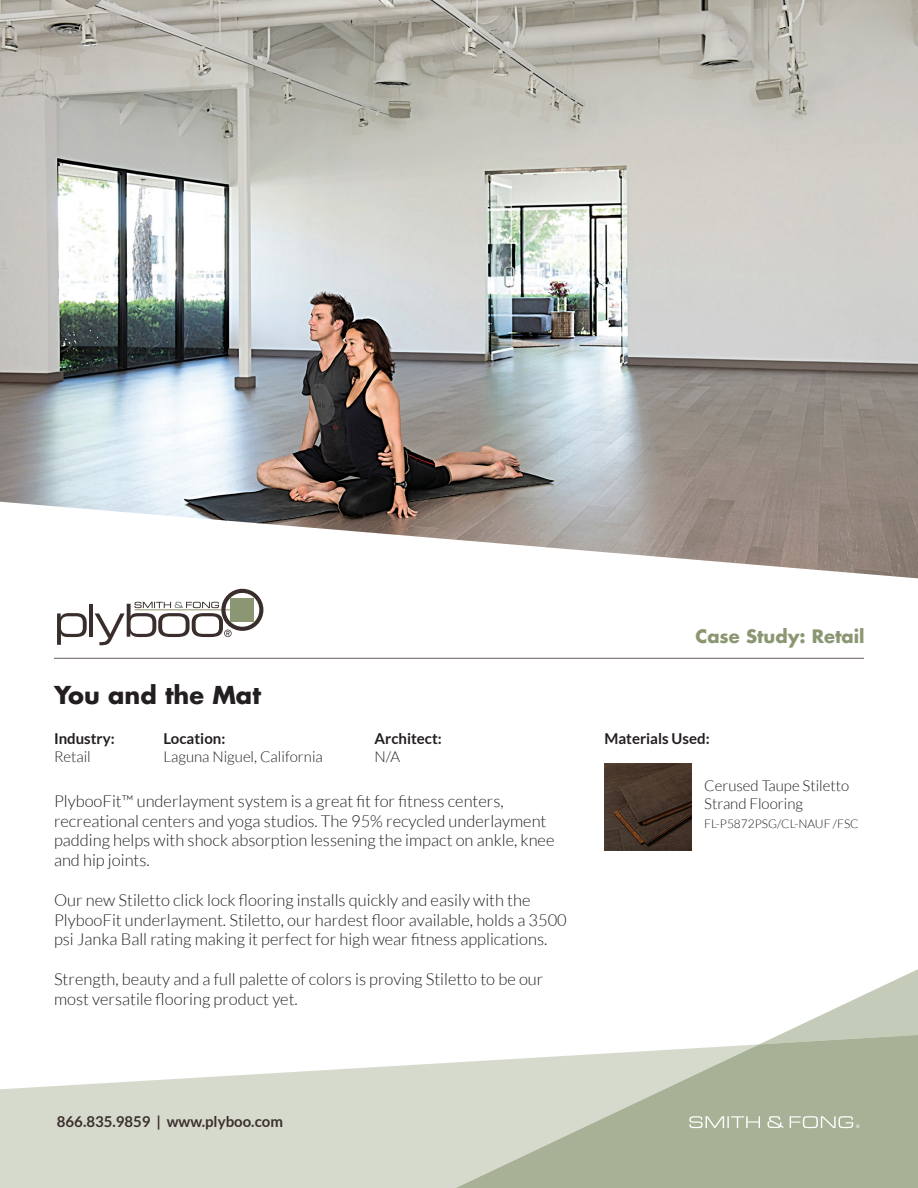
<style>
.page{position:relative;width:918px;height:1188px;background:#fff}
.page>*{position:absolute;margin:0;border:0;box-sizing:border-box;transform-origin:0 0}
.t1{font:700 24px "Futura";color:#231f20}
.t2{font:700 18px "Futura";color:#8a9772}
.t3{font:300 16.5px/19.8px "Lato";color:#231f20}
.t4{font:300 15px/18px "Lato";color:#231f20}
.t5{font:700 15px "Lato";color:#231f20}
.t6{font:700 15px "Lato";color:#3b2f2d}
.t7{font:300 12px "Lato";color:#231f20}
</style>
<div class="page">
<div style="left:759px;top:1045px;width:159px;height:143px;background:#a7b195"></div>
<svg style="left:759px;top:969px;width:159px;height:76px"></svg>
<svg style="left:0;top:1044px;width:759px;height:144px;fill:#d6dacd"></svg>
<svg style="left:689px;top:1116px;width:71px;height:12px"></svg>
<svg style="left:767px;top:1116px;width:17px;height:12px"></svg>
<svg style="left:790px;top:1116px;width:70px;height:12px"></svg>
<hr style="left:54px;top:658px;width:810px;height:1px;background:#675e5c">
<svg style="left:57px;top:613px;width:30px;height:32px"></svg>
<hr style="left:89px;top:604px;width:4px;height:33px;background:#392e2c">
<svg style="left:95px;top:589px;width:168px;height:56px"></svg>
<img style="left:0;top:0;width:918px;height:578px">
<img style="left:605px;top:764px;width:86px;height:86px">
<h1 class="t1" style="left:54px;top:679px;width:209px">You and the Mat</h1>
<p class="t5" style="left:54px;top:730px;width:62px">Industry:</p>
<p class="t4" style="left:54px;top:747px;width:38px">Retail</p>
<p class="t5" style="left:164px;top:730px;width:63px">Location:</p>
<p class="t4" style="left:164px;top:747px;width:161px">Laguna Niguel, California</p>
<p class="t5" style="left:375px;top:730px;width:69px">Architect:</p>
<p class="t4" style="left:375px;top:747px;width:27px">N/A</p>
<p class="t3" style="left:54px;top:791px;width:502px">PlybooFit™ underlayment system is a great fit for fitness centers, recreational centers and yoga studios. The 95% recycled underlayment padding helps with shock absorption lessening the impact on ankle, knee and hip joints.</p>
<p class="t3" style="left:54px;top:890px;width:514px">Our new Stiletto click lock flooring installs quickly and easily with the<br>PlybooFit underlayment. Stiletto, our hardest floor available, holds a 3500 psi Janka Ball rating making it perfect for high wear fitness applications.</p>
<p class="t3" style="left:54px;top:969px;width:491px">Strength, beauty and a full palette of colors is proving Stiletto to be our most versatile flooring product yet.</p>
<p class="t2" style="left:695px;top:623px;width:171px">Case Study: Retail</p>
<p class="t5" style="left:604px;top:730px;width:107px">Materials Used:</p>
<p class="t4" style="left:704px;top:777px;width:147px">Cerused Taupe Stiletto<br>Strand Flooring</p>
<p class="t7" style="left:704px;top:818px;width:156px">FL-P5872PSG/CL-NAUF /FSC</p>
<p class="t6" style="left:57px;top:1113px;width:228px">866.835.9859 | www.plyboo.com</p>
</div>
